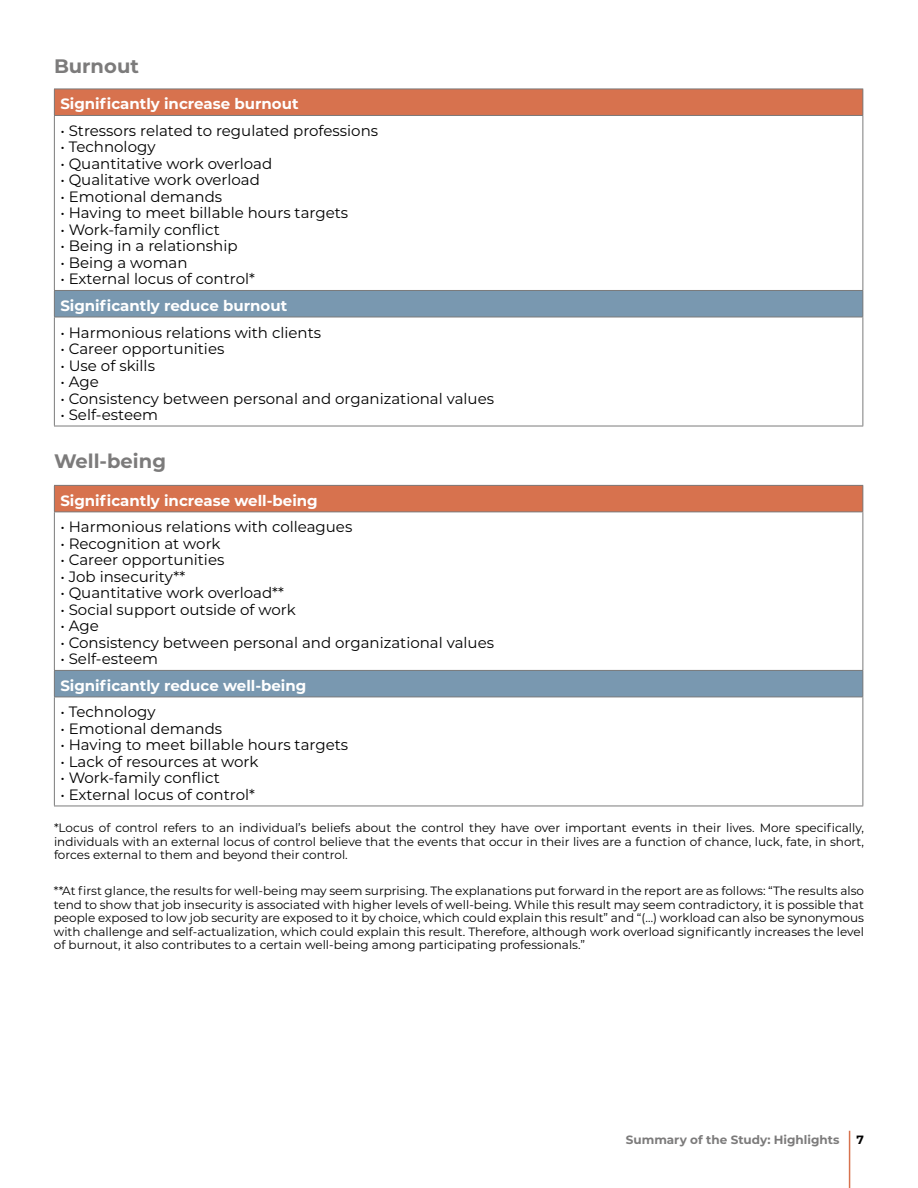
<style>
.page{position:relative;width:918px;height:1188px;background:#fff}
.page>*{position:absolute;margin:0;border:0;box-sizing:border-box;transform-origin:0 0}
.Soustitre{font:700 19.5px "Montserrat";color:#7c7b7b}
.t1{font:15px "Montserrat";color:#000}
.t2{font:700 15px "Montserrat";color:#fff}
.t3{font:12px/13.5px "Montserrat";color:#000;text-align:justify}
.t4{font:700 12px "Montserrat";color:#7c7b7b}
.t5{font:700 12px "Montserrat";color:#000}
</style>
<div class="page">
<hr style="left:849px;top:1131px;width:1px;height:57px;background:#d7724e">
<div style="left:54px;top:89px;width:809px;height:26px;background:#d7724e"></div>
<div style="left:54px;top:290px;width:809px;height:27px;background:#7998b0"></div>
<hr style="left:54px;top:89px;width:809px;height:1px;background:#7c7b7b">
<svg style="left:54px;top:89px;width:1px;height:26px"></svg>
<svg style="left:862px;top:89px;width:1px;height:26px"></svg>
<hr style="left:54px;top:115px;width:809px;height:1px;background:#7c7b7b">
<hr style="left:54px;top:116px;width:1px;height:174px;background:#7c7b7b">
<hr style="left:862px;top:116px;width:1px;height:174px;background:#7c7b7b">
<hr style="left:54px;top:290px;width:809px;height:1px;background:#7c7b7b">
<svg style="left:54px;top:291px;width:1px;height:26px"></svg>
<svg style="left:862px;top:291px;width:1px;height:26px"></svg>
<hr style="left:54px;top:317px;width:809px;height:1px;background:#7c7b7b">
<hr style="left:54px;top:317px;width:1px;height:109px;background:#7c7b7b">
<hr style="left:862px;top:317px;width:1px;height:109px;background:#7c7b7b">
<hr style="left:54px;top:426px;width:809px;height:1px;background:#7c7b7b">
<div style="left:54px;top:485px;width:809px;height:27px;background:#d7724e"></div>
<div style="left:54px;top:670px;width:809px;height:27px;background:#7998b0"></div>
<hr style="left:54px;top:485px;width:809px;height:1px;background:#7c7b7b">
<svg style="left:54px;top:486px;width:1px;height:26px"></svg>
<svg style="left:862px;top:486px;width:1px;height:26px"></svg>
<hr style="left:54px;top:512px;width:809px;height:1px;background:#7c7b7b">
<hr style="left:54px;top:512px;width:1px;height:158px;background:#7c7b7b">
<hr style="left:862px;top:512px;width:1px;height:158px;background:#7c7b7b">
<hr style="left:54px;top:670px;width:809px;height:1px;background:#7c7b7b">
<svg style="left:54px;top:671px;width:1px;height:26px"></svg>
<svg style="left:862px;top:671px;width:1px;height:26px"></svg>
<hr style="left:54px;top:697px;width:809px;height:1px;background:#7c7b7b">
<hr style="left:54px;top:697px;width:1px;height:109px;background:#7c7b7b">
<hr style="left:862px;top:697px;width:1px;height:109px;background:#7c7b7b">
<hr style="left:54px;top:806px;width:809px;height:1px;background:#7c7b7b">
<p class="Soustitre" style="left:54px;top:52px;width:86px">Burnout</p>
<p class="t2" style="left:60px;top:93px;width:240px">Significantly increase burnout</p>
<p class="t1" style="left:60px;top:120px;width:319px">• Stressors related to regulated professions</p>
<p class="t1" style="left:60px;top:137px;width:97px">• Technology</p>
<p class="t1" style="left:60px;top:153px;width:213px">• Quantitative work overload</p>
<p class="t1" style="left:60px;top:170px;width:201px">• Qualitative work overload</p>
<p class="t1" style="left:60px;top:186px;width:163px">• Emotional demands</p>
<p class="t1" style="left:60px;top:203px;width:289px">• Having to meet billable hours targets</p>
<p class="t1" style="left:60px;top:219px;width:161px">• Work-family conflict</p>
<p class="t1" style="left:60px;top:236px;width:179px">• Being in a relationship</p>
<p class="t1" style="left:60px;top:252px;width:129px">• Being a woman</p>
<p class="t1" style="left:60px;top:269px;width:196px">• External locus of control*</p>
<p class="t2" style="left:60px;top:295px;width:228px">Significantly reduce burnout</p>
<p class="t1" style="left:60px;top:322px;width:262px">• Harmonious relations with clients</p>
<p class="t1" style="left:60px;top:338px;width:166px">• Career opportunities</p>
<p class="t1" style="left:60px;top:355px;width:96px">• Use of skills</p>
<p class="t1" style="left:60px;top:371px;width:40px">• Age</p>
<p class="t1" style="left:60px;top:388px;width:435px">• Consistency between personal and organizational values</p>
<p class="t1" style="left:60px;top:404px;width:99px">• Self-esteem</p>
<p class="Soustitre" style="left:54px;top:447px;width:114px">Well-being</p>
<p class="t2" style="left:60px;top:490px;width:259px">Significantly increase well-being</p>
<p class="t1" style="left:60px;top:517px;width:293px">• Harmonious relations with colleagues</p>
<p class="t1" style="left:60px;top:533px;width:162px">• Recognition at work</p>
<p class="t1" style="left:60px;top:550px;width:166px">• Career opportunities</p>
<p class="t1" style="left:60px;top:566px;width:127px">• Job insecurity**</p>
<p class="t1" style="left:60px;top:583px;width:225px">• Quantitative work overload**</p>
<p class="t1" style="left:60px;top:599px;width:237px">• Social support outside of work</p>
<p class="t1" style="left:60px;top:616px;width:40px">• Age</p>
<p class="t1" style="left:60px;top:632px;width:435px">• Consistency between personal and organizational values</p>
<p class="t1" style="left:60px;top:649px;width:99px">• Self-esteem</p>
<p class="t2" style="left:60px;top:675px;width:248px">Significantly reduce well-being</p>
<p class="t1" style="left:60px;top:702px;width:97px">• Technology</p>
<p class="t1" style="left:60px;top:718px;width:163px">• Emotional demands</p>
<p class="t1" style="left:60px;top:735px;width:289px">• Having to meet billable hours targets</p>
<p class="t1" style="left:60px;top:751px;width:200px">• Lack of resources at work</p>
<p class="t1" style="left:60px;top:768px;width:161px">• Work-family conflict</p>
<p class="t1" style="left:60px;top:784px;width:196px">• External locus of control*</p>
<p class="t3" style="left:54px;top:821px;width:812px">*Locus of control refers to an individual’s beliefs about the control they have over important events in their lives. More specifically, individuals with an external locus of control believe that the events that occur in their lives are a function of chance, luck, fate, in short, forces external to them and beyond their control.</p>
<p class="t3" style="left:54px;top:884px;width:812px">**At first glance, the results for well-being may seem surprising. The explanations put forward in the report are as follows: “The results also tend to show that job insecurity is associated with higher levels of well-being. While this result may seem contradictory, it is possible that people exposed to low job security are exposed to it by choice, which could explain this result” and “(…) workload can also be synonymous with challenge and self-actualization, which could explain this result. Therefore, although work overload significantly increases the level of burnout, it also contributes to a certain well-being among participating professionals.”</p>
<p class="t4" style="left:626px;top:1131px;width:215px">Summary of the Study: Highlights</p>
<p class="t5" style="left:856px;top:1131px;width:9px">7</p>
</div>
